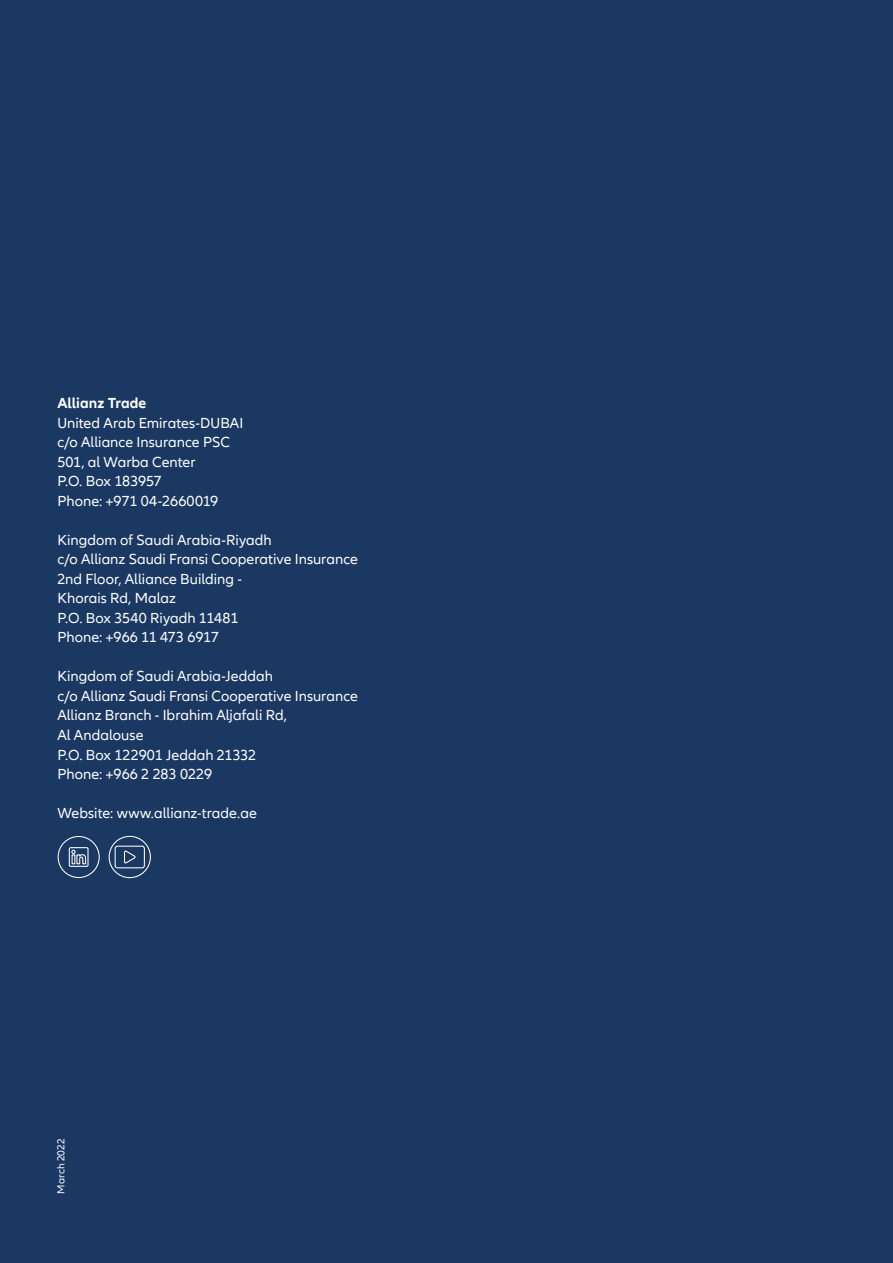
<style>
.page{position:relative;width:893px;height:1263px;background:#1a3862}
.page>*{position:absolute;margin:0;border:0;box-sizing:border-box;transform-origin:0 0}
.t1{font:15px/19.5px "Allianz Neo";color:#fff}
.t2{font:700 15px "Allianz Neo";letter-spacing:.005em;color:#fff}
.t3{font:10.5px "Allianz Neo";letter-spacing:.015em;color:#fff}
</style>
<div class="page">
<div style="left:58px;top:836px;width:42px;height:42px;border:1px solid #fff;border-radius:50%"></div>
<svg style="left:68px;top:847px;width:21px;height:20px"></svg>
<svg style="left:108px;top:835px;width:43px;height:44px"></svg>
<p class="t2" style="left:57px;top:395px;width:91px">Allianz Trade</p>
<p class="t1" style="left:57px;top:414px;width:187px">United Arab Emirates-DUBAI c/o Alliance Insurance PSC<br>501, al Warba Center<br>P.O. Box 183957<br>Phone: +971 04-2660019</p>
<p class="t1" style="left:57px;top:531px;width:302px">Kingdom of Saudi Arabia-Riyadh<br>c/o Allianz Saudi Fransi Cooperative Insurance<br>2nd Floor, Alliance Building -<br>Khorais Rd, Malaz<br>P.O. Box 3540 Riyadh 11481<br>Phone: +966 11 473 6917</p>
<p class="t1" style="left:57px;top:667px;width:302px">Kingdom of Saudi Arabia-Jeddah<br>c/o Allianz Saudi Fransi Cooperative Insurance<br>Allianz Branch - Ibrahim Aljafali Rd,<br>Al Andalouse<br>P.O. Box 122901 Jeddah 21332<br>Phone: +966 2 283 0229</p>
<p class="t1" style="left:57px;top:804px;width:201px">Website: www.allianz-trade.ae</p>
<p class="t3" style="left:55px;top:1194px;width:57px;rotate:-90deg">March 2022</p>
</div>
